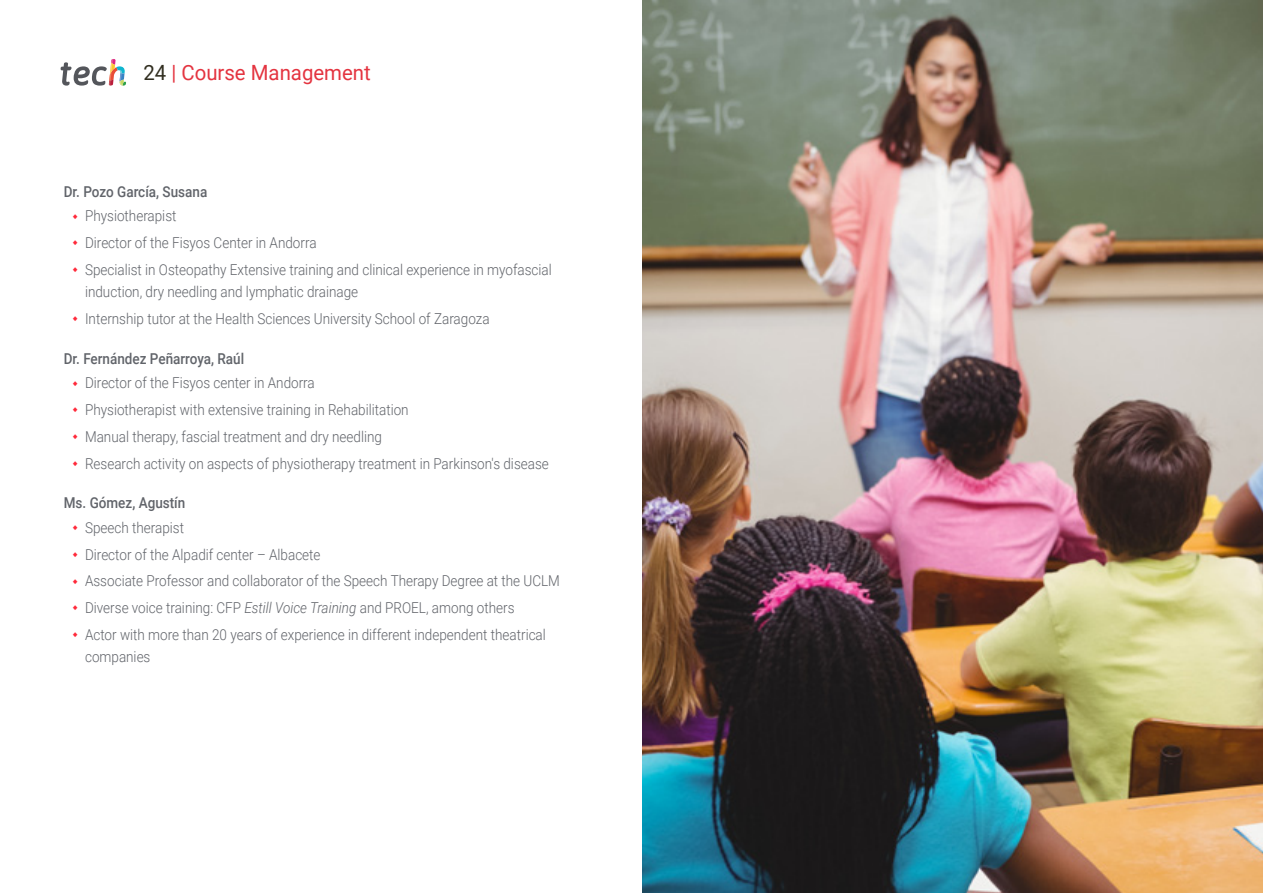
<style>
.page{position:relative;width:1263px;height:893px;background:#fff}
.page>*{position:absolute;margin:0;border:0;box-sizing:border-box;transform-origin:0 0}
.t1{font:21px "Roboto";color:#e43440}
.t2{font:300 15px/26.7px "Roboto";color:#61646a;scale:.9 1}
.t3{font:500 15px "Roboto";color:#61646a;scale:.9 1}
.s1{color:#312e20}
.s2{font-style:italic}
</style>
<div class="page">
<img style="left:642px;top:0;width:621px;height:893px">
<svg style="left:61px;top:59px;width:65px;height:27px"></svg>
<h1 class="t1" style="left:144px;top:57px;width:229px"><span class="s1">24</span> | Course Management</h1>
<p class="t3" style="left:64px;top:181px;width:161px">Dr. Pozo García, Susana</p>
<p class="t2" style="left:85px;top:202px;width:520px">Physiotherapist<br>Director of the Fisyos Center in Andorra<br>Specialist in Osteopathy Extensive training and clinical experience in myofascial</p>
<p class="t2" style="left:85px;top:278px;width:451px">induction, dry needling and lymphatic drainage<br>Internship tutor at the Health Sciences University School of Zaragoza</p>
<p class="t3" style="left:64px;top:348px;width:202px">Dr. Fernández Peñarroya, Raúl</p>
<p class="t2" style="left:85px;top:369px;width:517px">Director of the Fisyos center in Andorra<br>Physiotherapist with extensive training in Rehabilitation<br>Manual therapy, fascial treatment and dry needling<br>Research activity on aspects of physiotherapy treatment in Parkinson's disease</p>
<p class="t3" style="left:64px;top:492px;width:137px">Ms. Gómez, Agustín</p>
<p class="t2" style="left:85px;top:513px;width:529px">Speech therapist<br>Director of the Alpadif center – Albacete<br>Associate Professor and collaborator of the Speech Therapy Degree at the UCLM Diverse voice training: CFP <span class="s2">Estill Voice Training</span> and PROEL, among others<br>Actor with more than 20 years of experience in different independent theatrical</p>
<p class="t2" style="left:85px;top:643px;width:74px">companies</p>
</div>
